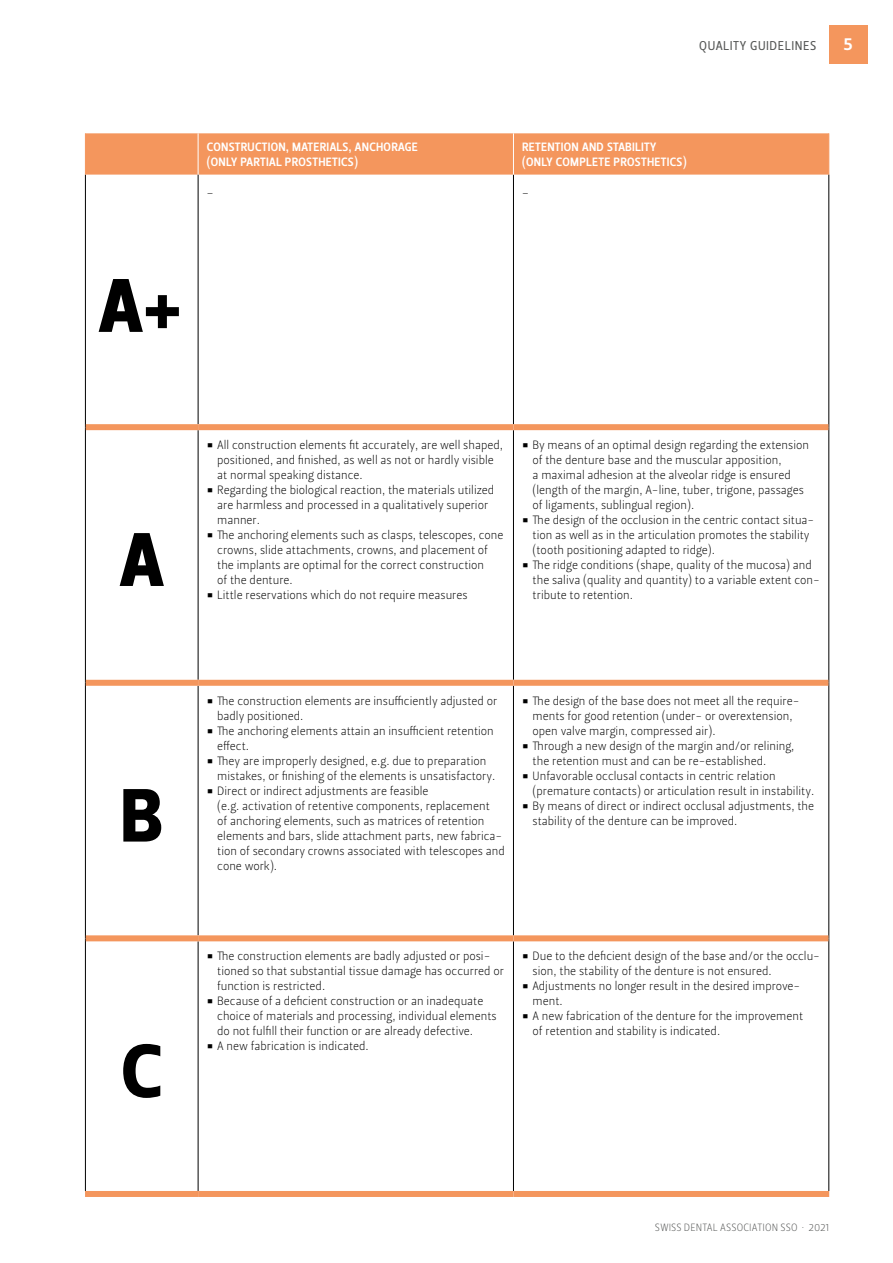
<style>
.page{position:relative;width:893px;height:1263px;background:#fff}
.page>*{position:absolute;margin:0;border:0;box-sizing:border-box;transform-origin:0 0}
.t1{font:75px "Leitura Sans Grot 4";color:#000}
.t2{font:18px "Leitura Sans Grot 3";color:#fff}
.t3{font:12.75px "Leitura Sans Grot 2";letter-spacing:.045em;color:#555756}
.t4{font:12px/15px "Leitura Sans Grot 1";color:#000}
.t5{font:12px/15px "Leitura Sans Grot 3";letter-spacing:.025em;color:#fff}
.t6{font:10.5px "Leitura Sans Grot 1";letter-spacing:.015em;color:#555756}
.s1{font-family:"Leitura Sans Grot 3";font-size:27px}
</style>
<div class="page">
<div style="left:829px;top:26px;width:38px;height:38px;background:#f4965d"></div>
<div style="left:86px;top:133px;width:742px;height:42px;background:#f4965d"></div>
<hr style="left:198px;top:175px;width:1px;height:249px;background:#000">
<hr style="left:513px;top:175px;width:1px;height:249px;background:#000">
<hr style="left:828px;top:175px;width:1px;height:252px;background:#000">
<hr style="left:198px;top:430px;width:1px;height:250px;background:#000">
<hr style="left:513px;top:430px;width:1px;height:250px;background:#000">
<hr style="left:828px;top:427px;width:1px;height:256px;background:#000">
<hr style="left:198px;top:686px;width:1px;height:249px;background:#000">
<hr style="left:513px;top:686px;width:1px;height:249px;background:#000">
<hr style="left:828px;top:683px;width:1px;height:255px;background:#000">
<hr style="left:198px;top:941px;width:1px;height:250px;background:#000">
<hr style="left:513px;top:941px;width:1px;height:250px;background:#000">
<hr style="left:828px;top:938px;width:1px;height:253px;background:#000">
<hr style="left:85px;top:175px;width:1px;height:252px;background:#000">
<hr style="left:85px;top:427px;width:1px;height:256px;background:#000">
<hr style="left:85px;top:683px;width:1px;height:255px;background:#000">
<hr style="left:85px;top:938px;width:1px;height:253px;background:#000">
<div style="left:86px;top:424px;width:112px;height:6px;background:#f4965d"></div>
<div style="left:198px;top:424px;width:315px;height:6px;background:#f4965d"></div>
<div style="left:513px;top:424px;width:315px;height:6px;background:#f4965d"></div>
<div style="left:86px;top:680px;width:112px;height:6px;background:#f4965d"></div>
<div style="left:198px;top:680px;width:315px;height:6px;background:#f4965d"></div>
<div style="left:513px;top:680px;width:315px;height:6px;background:#f4965d"></div>
<div style="left:86px;top:935px;width:112px;height:6px;background:#f4965d"></div>
<div style="left:198px;top:935px;width:315px;height:6px;background:#f4965d"></div>
<div style="left:513px;top:935px;width:315px;height:6px;background:#f4965d"></div>
<hr style="left:85px;top:133px;width:1px;height:42px;background:#f4965d">
<hr style="left:828px;top:133px;width:1px;height:42px;background:#f4965d">
<hr style="left:198px;top:133px;width:1px;height:42px;background:#fff">
<hr style="left:513px;top:133px;width:1px;height:42px;background:#fff">
<div style="left:85px;top:1191px;width:113px;height:6px;background:#f4965d"></div>
<div style="left:198px;top:1191px;width:315px;height:6px;background:#f4965d"></div>
<div style="left:513px;top:1191px;width:316px;height:6px;background:#f4965d"></div>
<p class="t3" style="left:699px;top:38px;width:119px">QUALITY GUIDELINES</p>
<h2 class="t2" style="left:843px;top:34px;width:11px">5</h2>
<p class="t5" style="left:207px;top:140px;width:213px">CONSTRUCTION, MATERIALS, ANCHORAGE (ONLY -PARTIAL PROSTHETICS)</p>
<p class="t5" style="left:522px;top:140px;width:166px">RETENTION AND STABILITY (ONLY -COMPLETE -PROSTHETICS)</p>
<p class="t4" style="left:207px;top:185px;width:9px">–</p>
<p class="t4" style="left:522px;top:185px;width:9px">–</p>
<h1 class="t1" style="left:100px;top:262px;width:85px">A+</h1>
<h1 class="t1" style="left:121px;top:516px;width:43px">A</h1>
<h1 class="t1" style="left:121px;top:771px;width:43px">B</h1>
<h1 class="t1" style="left:122px;top:1027px;width:42px">C</h1>
<p class="t4" style="left:217px;top:438px;width:287px;text-indent:-11px"><span class="s1">•</span> All construction elements fit accurately, are well shaped, positioned, and finished, as well as not or hardly visible at normal speaking distance.</p>
<p class="t4" style="left:217px;top:483px;width:279px;text-indent:-11px"><span class="s1">•</span> Regarding the biological reaction, the materials utilized are harmless and processed in a qualitatively superior manner.</p>
<p class="t4" style="left:217px;top:528px;width:288px;text-indent:-11px"><span class="s1">•</span> The anchoring elements such as clasps, telescopes, cone crowns, slide attachments, crowns, and placement of the implants are optimal for the correct construction<br>of the denture.</p>
<p class="t4" style="left:207px;top:588px;width:263px"><span class="s1">•</span> Little reservations which do not require measures</p>
<p class="t4" style="left:533px;top:438px;width:278px;text-indent:-11px"><span class="s1">•</span> By means of an optimal design regarding the extension of the denture base and the muscular apposition,<br>a maximal adhesion at the alveolar ridge is ensured (length of the margin, A-line, tuber, trigone, passages of ligaments, sublingual region).</p>
<p class="t4" style="left:533px;top:513px;width:283px;text-indent:-11px"><span class="s1">•</span> The design of the occlusion in the centric contact situa&shy;tion as well as in the articulation promotes the stability (tooth positioning adapted to ridge).</p>
<p class="t4" style="left:533px;top:558px;width:289px;text-indent:-11px"><span class="s1">•</span> The ridge conditions (shape, quality of the mucosa) and the saliva (quality and quantity) to a variable extent con&shy;tribute to retention.</p>
<p class="t4" style="left:217px;top:693px;width:282px;text-indent:-11px"><span class="s1">•</span> The construction elements are insufficiently adjusted or badly positioned.</p>
<p class="t4" style="left:217px;top:723px;width:278px;text-indent:-11px"><span class="s1">•</span> The anchoring elements attain an insufficient retention effect.</p>
<p class="t4" style="left:217px;top:753px;width:280px;text-indent:-11px"><span class="s1">•</span> They are improperly designed, e.g. due to preparation mistakes, or finishing of the elements is unsatisfactory.</p>
<p class="t4" style="left:217px;top:783px;width:289px;text-indent:-11px"><span class="s1">•</span> Direct or indirect adjustments are feasible<br>(e.g. activation of retentive components, replacement<br>of anchoring elements, such as matrices of retention elements and bars, slide attachment parts, new fabrica&shy;tion of secondary crowns associated with telescopes and cone work).</p>
<p class="t4" style="left:533px;top:693px;width:268px;text-indent:-11px"><span class="s1">•</span> The design of the base does not meet all the require&shy;ments for good retention (under- or overextension, open valve margin, compressed air).</p>
<p class="t4" style="left:533px;top:738px;width:263px;text-indent:-11px"><span class="s1">•</span> Through a new design of the margin and/or relining, the retention must and can be re-established.</p>
<p class="t4" style="left:533px;top:768px;width:283px;text-indent:-11px"><span class="s1">•</span> Unfavorable occlusal contacts in centric relation (premature contacts) or articulation result in instability.</p>
<p class="t4" style="left:533px;top:798px;width:283px;text-indent:-11px"><span class="s1">•</span> By means of direct or indirect occlusal adjustments, the stability of the denture can be improved.</p>
<p class="t4" style="left:217px;top:949px;width:288px;text-indent:-11px"><span class="s1">•</span> The construction elements are badly adjusted or posi&shy;tioned so that substantial tissue damage has occurred or function is restricted.</p>
<p class="t4" style="left:217px;top:994px;width:281px;text-indent:-11px"><span class="s1">•</span> Because of a deficient construction or an inadequate choice of materials and processing, individual elements do not fulfill their function or are already defective.</p>
<p class="t4" style="left:207px;top:1039px;width:164px"><span class="s1">•</span> A new fabrication is indicated.</p>
<p class="t4" style="left:533px;top:949px;width:289px;text-indent:-11px"><span class="s1">•</span> Due to the deficient design of the base and/or the occlu&shy;sion, the stability of the denture is not ensured.</p>
<p class="t4" style="left:533px;top:979px;width:269px;text-indent:-11px"><span class="s1">•</span> Adjustments no longer result in the desired improve&shy;ment.</p>
<p class="t4" style="left:533px;top:1009px;width:272px;text-indent:-11px"><span class="s1">•</span> A new fabrication of the denture for the improvement of retention and stability is indicated.</p>
<p class="t6" style="left:655px;top:1222px;width:176px">SWISS DENTAL ASSOCIATION SSO 2021</p>
</div>
